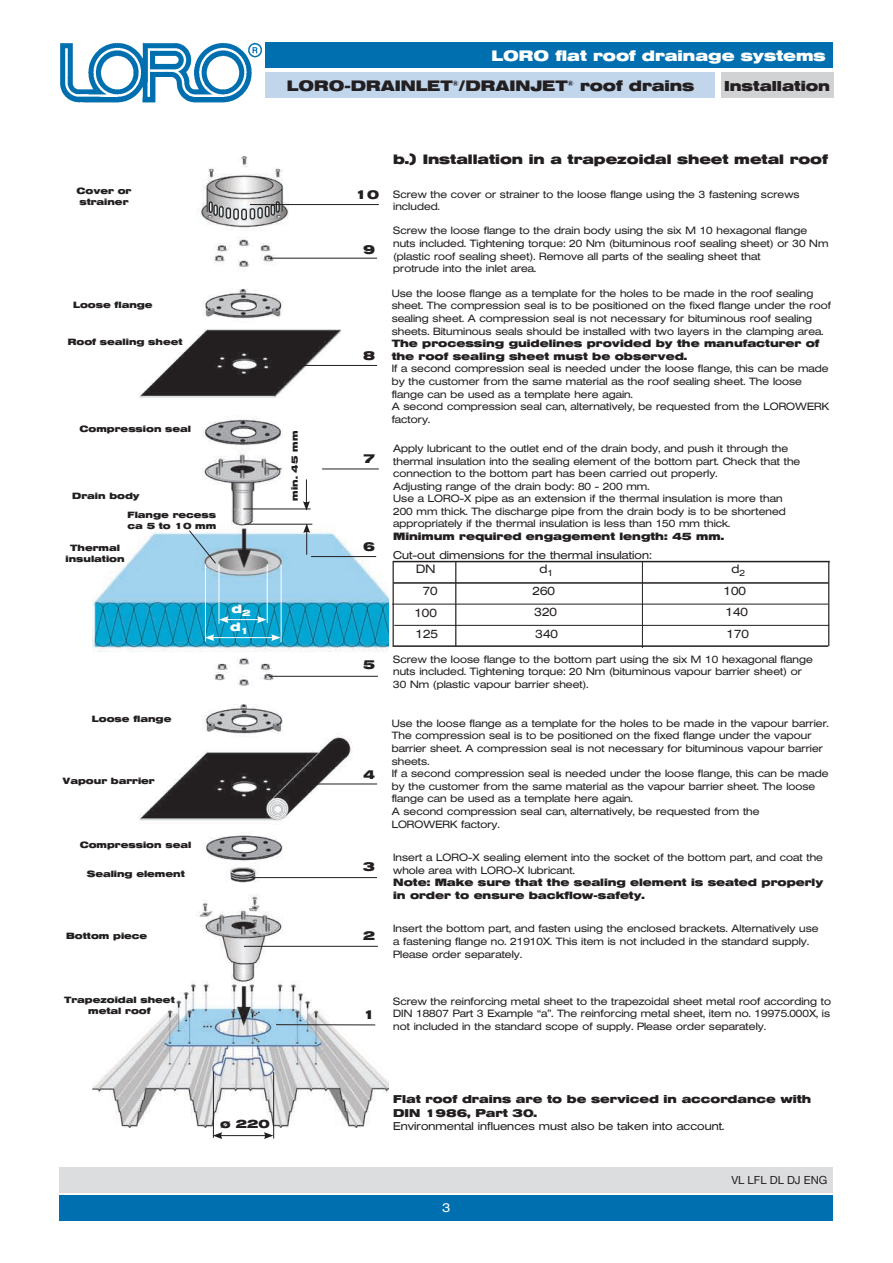
<style>
.page{position:relative;width:893px;height:1263px;background:#fff}
.page>*{position:absolute;margin:0;border:0;box-sizing:border-box;transform-origin:0 0}
.t1{font:700 15px "Helvetica Extended BQ";color:#231f20}
.t2{font:700 15px "Helvetica Extended BQ";color:#fff}
.t3{font:700 14.25px "Helvetica Extended BQ";color:#231f20}
.t4{font:700 13.5px "Helvetica Extended BQ";color:#231f20}
.t5{font:700 12.75px "Helvetica Extended BQ";color:#231f20}
.t6{font:300 12.75px "Helvetica Extended BQ";color:#fff}
.t7{font:300 12px/21.5px "Helvetica Extended BQ";color:#231f20;text-align:center}
.t8{font:700 12px/18.6px "Helvetica Extended BQ";color:#fff}
.t9{font:700 12px "Helvetica Extended BQ";color:#231f20}
.t10{font:300 11.25px "Helvetica Extended BQ";color:#231f20}
.t11{font:700 11.25px/13.5px "Helvetica Extended BQ";color:#231f20}
.t12{font:11.25px "Helvetica Neue LT Std";color:#231f20}
.t13{font:300 10.5px/12.6px "Helvetica Extended BQ";color:#231f20}
.t14{font:700 10.5px/12.6px "Helvetica Extended BQ";color:#231f20}
.t15{font:700 9px/10.8px "Helvetica Extended BQ";color:#231f20;text-align:center}
</style>
<div class="page">
<div style="left:265px;top:72px;width:450px;height:26px;background:#c1d5eb"></div>
<div style="left:60px;top:1195px;width:773px;height:25px;background:#006faf"></div>
<div style="left:263px;top:43px;width:569px;height:25px;background:#006faf"></div>
<img style="left:60px;top:42px;width:202px;height:61px">
<div style="left:60px;top:1167px;width:773px;height:25px;background:#dcdddf"></div>
<div style="left:721px;top:72px;width:112px;height:26px;background:#d1d2d4"></div>
<img style="left:93px;top:156px;width:295px;height:971px">
<hr style="left:244px;top:524px;width:68px;height:1px;background:#231f20">
<hr style="left:243px;top:509px;width:68px;height:1px;background:#231f20">
<hr style="left:213px;top:1071px;width:1px;height:67px;background:#231f20">
<hr style="left:273px;top:1072px;width:1px;height:66px;background:#231f20">
<svg style="left:303px;top:523px;width:7px;height:32px"></svg>
<svg style="left:303px;top:479px;width:7px;height:32px"></svg>
<hr style="left:220px;top:1135px;width:46px;height:1px;background:#231f20">
<svg style="left:213px;top:1132px;width:9px;height:7px"></svg>
<svg style="left:264px;top:1132px;width:9px;height:7px"></svg>
<hr style="left:219px;top:564px;width:1px;height:60px;background:#fff">
<hr style="left:267px;top:564px;width:1px;height:59px;background:#fff">
<hr style="left:205px;top:564px;width:1px;height:77px;background:#fff">
<hr style="left:281px;top:564px;width:1px;height:78px;background:#fff">
<hr style="left:226px;top:619px;width:33px;height:1px;background:#fff">
<svg style="left:219px;top:616px;width:9px;height:7px"></svg>
<svg style="left:257px;top:616px;width:10px;height:7px"></svg>
<hr style="left:212px;top:637px;width:62px;height:1px;background:#fff">
<svg style="left:205px;top:634px;width:9px;height:7px"></svg>
<svg style="left:271px;top:634px;width:10px;height:7px"></svg>
<svg style="left:188px;top:530px;width:29px;height:34px"></svg>
<hr style="left:455px;top:562px;width:1px;height:84px;background:#231f20">
<hr style="left:828px;top:561px;width:1px;height:85px;background:#231f20">
<hr style="left:642px;top:561px;width:1px;height:87px;background:#231f20">
<hr style="left:393px;top:561px;width:1px;height:86px;background:#231f20">
<hr style="left:393px;top:561px;width:437px;height:1px;background:#231f20">
<hr style="left:392px;top:604px;width:436px;height:1px;background:#231f20">
<hr style="left:393px;top:582px;width:436px;height:2px;background:#231f20">
<hr style="left:394px;top:625px;width:435px;height:1px;background:#231f20">
<hr style="left:393px;top:645px;width:435px;height:2px;background:#231f20">
<hr style="left:244px;top:946px;width:134px;height:1px;background:#231f20">
<hr style="left:276px;top:1024px;width:99px;height:1px;background:#231f20">
<hr style="left:251px;top:877px;width:126px;height:1px;background:#231f20">
<hr style="left:303px;top:784px;width:74px;height:1px;background:#231f20">
<hr style="left:269px;top:676px;width:109px;height:1px;background:#231f20">
<hr style="left:311px;top:556px;width:65px;height:1px;background:#231f20">
<hr style="left:268px;top:258px;width:109px;height:1px;background:#231f20">
<hr style="left:278px;top:365px;width:99px;height:1px;background:#231f20">
<hr style="left:322px;top:469px;width:57px;height:1px;background:#231f20">
<svg style="left:269px;top:468px;width:12px;height:1px"></svg>
<hr style="left:250px;top:204px;width:129px;height:1px;background:#231f20">
<h1 class="t2" style="left:492px;top:47px;width:336px">LORO flat roof drainage systems</h1>
<h1 class="t1" style="left:287px;top:77px;width:409px">LORO-DRAINLET<sup>®</sup>/DRAINJET<sup>®</sup> roof drains</h1>
<h2 class="t3" style="left:724px;top:77px;width:107px">Installation</h2>
<p class="t15" style="left:76px;top:186px;width:56px">Cover or strainer</p>
<p class="t15" style="left:73px;top:300px;width:81px">Loose flange</p>
<p class="t15" style="left:68px;top:337px;width:116px">Roof sealing sheet</p>
<p class="t15" style="left:80px;top:423px;width:113px">Compression seal</p>
<p class="t15" style="left:72px;top:491px;width:69px">Drain body</p>
<p class="t15" style="left:128px;top:510px;width:90px;text-align:left">Flange recess ca 5 to 10 mm</p>
<p class="t15" style="left:66px;top:543px;width:61px">Thermal insulation</p>
<p class="t8" style="left:230px;top:600px;width:22px">d<sub>2 </sub>d<sub>1</sub></p>
<p class="t15" style="left:92px;top:714px;width:81px">Loose flange</p>
<p class="t15" style="left:63px;top:775px;width:94px">Vapour barrier</p>
<p class="t15" style="left:80px;top:840px;width:113px">Compression seal</p>
<p class="t15" style="left:87px;top:869px;width:100px">Sealing element</p>
<p class="t15" style="left:66px;top:930px;width:83px">Bottom piece</p>
<p class="t15" style="left:64px;top:995px;width:112px">Trapezoidal sheet metal roof</p>
<p class="t15" style="left:289px;top:501px;width:71px;rotate:-90deg">min. 45 mm</p>
<p class="t5" style="left:355px;top:187px;width:25px">10</p>
<p class="t5" style="left:363px;top:242px;width:13px">9</p>
<p class="t5" style="left:363px;top:348px;width:13px">8</p>
<p class="t5" style="left:363px;top:451px;width:13px">7</p>
<p class="t5" style="left:363px;top:539px;width:13px">6</p>
<p class="t5" style="left:363px;top:657px;width:13px">5</p>
<p class="t5" style="left:363px;top:767px;width:13px">4</p>
<p class="t5" style="left:363px;top:859px;width:13px">3</p>
<p class="t5" style="left:363px;top:928px;width:13px">2</p>
<p class="t5" style="left:363px;top:1007px;width:13px">1</p>
<p class="t4" style="left:393px;top:151px;width:436px">b.) Installation in a trapezoidal sheet metal roof</p>
<p class="t13" style="left:393px;top:188px;width:408px">Screw the cover or strainer to the loose flange using the 3 fastening screws included.</p>
<p class="t13" style="left:393px;top:225px;width:437px">Screw the loose flange to the drain body using the six M 10 hexagonal flange nuts included. Tightening torque: 20 Nm (bituminous roof sealing sheet) or 30 Nm (plastic roof sealing sheet). Remove all parts of the sealing sheet that<br>protrude into the inlet area.</p>
<p class="t13" style="left:392px;top:287px;width:441px">Use the loose flange as a template for the holes to be made in the roof sealing sheet. The compression seal is to be positioned on the fixed flange under the roof sealing sheet. A compression seal is not necessary for bituminous roof sealing sheets. Bituminous seals should be installed with two layers in the clamping area.</p>
<p class="t14" style="left:392px;top:337px;width:429px">The processing guidelines provided by the manufacturer of the roof sealing sheet must be observed.</p>
<p class="t13" style="left:392px;top:363px;width:439px">If a second compression seal is needed under the loose flange, this can be made by the customer from the same material as the roof sealing sheet. The loose flange can be used as a template here again.<br>A second compression seal can, alternatively, be requested from the LOROWERK factory.</p>
<p class="t13" style="left:393px;top:442px;width:409px">Apply lubricant to the outlet end of the drain body, and push it through the thermal insulation into the sealing element of the bottom part. Check that the connection to the bottom part has been carried out properly.<br>Adjusting range of the drain body: 80 - 200 mm.<br>Use a LORO-X pipe as an extension if the thermal insulation is more than 200 mm thick. The discharge pipe from the drain body is to be shortened appropriately if the thermal insulation is less than 150 mm thick.</p>
<p class="t14" style="left:393px;top:530px;width:333px">Minimum required engagement length: 45 mm.</p>
<p class="t10" style="left:393px;top:548px;width:260px">Cut-out dimensions for the thermal insulation:</p>
<p class="t7" style="left:416px;top:559px;width:23px">DN<br>70</p>
<p class="t7" style="left:414px;top:603px;width:25px;line-height:20.7px;text-align:left">100<br>125</p>
<p class="t7" style="left:539px;top:559px;width:15px">d<sub>1</sub></p>
<p class="t7" style="left:723px;top:558px;width:27px">d<sub>2<br></sub>100<br>140<br>170</p>
<p class="t7" style="left:533px;top:580px;width:27px;text-align:left">260<br>320<br>340</p>
<p class="t13" style="left:393px;top:653px;width:421px">Screw the loose flange to the bottom part using the six M 10 hexagonal flange nuts included. Tightening torque: 20 Nm (bituminous vapour barrier sheet) or<br>30 Nm (plastic vapour barrier sheet).</p>
<p class="t13" style="left:392px;top:717px;width:439px">Use the loose flange as a template for the holes to be made in the vapour barrier.<br>The compression seal is to be positioned on the fixed flange under the vapour barrier sheet. A compression seal is not necessary for bituminous vapour barrier sheets.<br>If a second compression seal is needed under the loose flange, this can be made by the customer from the same material as the vapour barrier sheet. The loose flange can be used as a template here again.<br>A second compression seal can, alternatively, be requested from the<br>LOROWERK factory.</p>
<p class="t13" style="left:393px;top:851px;width:431px">Insert a LORO-X sealing element into the socket of the bottom part, and coat the whole area with LORO-X lubricant.</p>
<p class="t14" style="left:393px;top:877px;width:432px">Note: Make sure that the sealing element is seated properly in order to ensure backflow-safety.</p>
<p class="t13" style="left:393px;top:922px;width:427px">Insert the bottom part, and fasten using the enclosed brackets. Alternatively use a fastening flange no. 21910X. This item is not included in the standard supply.<br>Please order separately.</p>
<p class="t13" style="left:393px;top:995px;width:440px;text-align:justify">Screw the reinforcing metal sheet to the trapezoidal sheet metal roof according to DIN 18807 Part 3 Example “a”. The reinforcing metal sheet, item no. 19975.000X, is not included in the standard scope of supply. Please order separately.</p>
<p class="t11" style="left:393px;top:1093px;width:420px">Flat roof drains are to be serviced in accordance with<br>DIN 1986, Part 30.</p>
<p class="t9" style="left:220px;top:1117px;width:51px">ø 220</p>
<p class="t10" style="left:393px;top:1120px;width:333px">Environmental influences must also be taken into account.</p>
<p class="t6" style="left:442px;top:1201px;width:9px">3</p>
<p class="t12" style="left:731px;top:1173px;width:98px">VL LFL DL DJ ENG</p>
</div>
